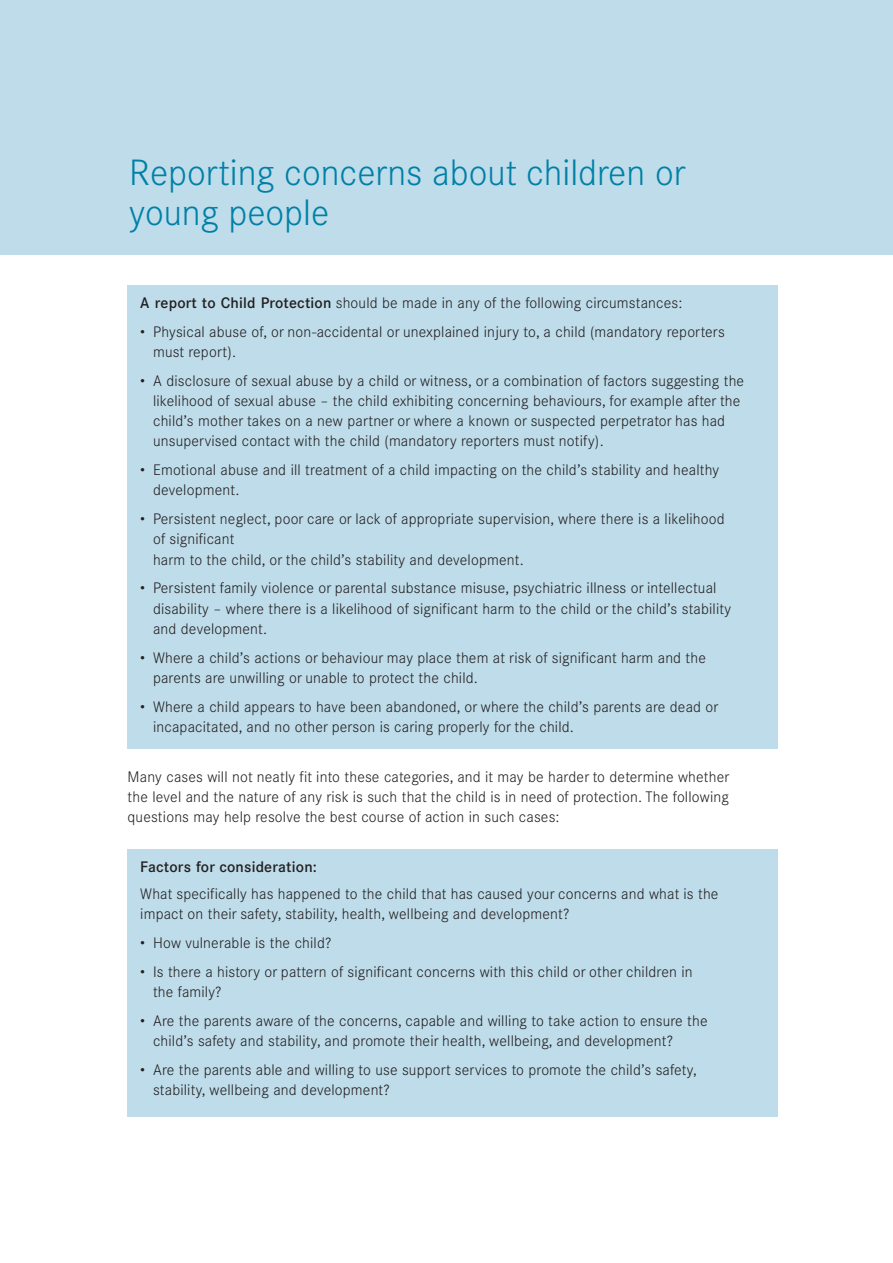
<style>
.page{position:relative;width:893px;height:1263px;background:#fff}
.page>*{position:absolute;margin:0;border:0;box-sizing:border-box;transform-origin:0 0}
.t1{font:300 36px/40.5px "Corporate SBQ";color:#0080a7}
.t2{font:300 15px/20.2px "Corporate SBQ";letter-spacing:.01em;color:#231f20}
.t3{font:500 15px "Corporate SBQ";letter-spacing:.01em;color:#231f20}
.s1{font-weight:500}
</style>
<div class="page">
<div style="left:0;top:0;width:893px;height:255px;background:#bedce9"></div>
<div style="left:128px;top:849px;width:650px;height:267px;background:#bedce9"></div>
<div style="left:128px;top:285px;width:650px;height:463px;background:#bedce9"></div>
<h1 class="t1" style="left:129px;top:155px;width:558px">Reporting concerns about children or young people</h1>
<p class="t2" style="left:140px;top:294px;width:544px"><span class="s1">A report to Child Protection</span> should be made in any of the following circumstances:</p>
<p class="t2" style="left:153px;top:323px;width:573px;text-indent:-13px">• Physical abuse of, or non-accidental or unexplained injury to, a child (mandatory reporters must report).</p>
<p class="t2" style="left:153px;top:372px;width:593px;text-indent:-13px">• A disclosure of sexual abuse by a child or witness, or a combination of factors suggesting the likelihood of sexual abuse – the child exhibiting concerning behaviours, for example after the child’s mother takes on a new partner or where a known or suspected perpetrator has had unsupervised contact with the child (mandatory reporters must notify).</p>
<p class="t2" style="left:153px;top:461px;width:568px;text-indent:-13px">• Emotional abuse and ill treatment of a child impacting on the child’s stability and healthy development.</p>
<p class="t2" style="left:153px;top:510px;width:573px;text-indent:-13px">• Persistent neglect, poor care or lack of appropriate supervision, where there is a likelihood of significant<br>harm to the child, or the child’s stability and development.</p>
<p class="t2" style="left:153px;top:579px;width:580px;text-indent:-13px">• Persistent family violence or parental substance misuse, psychiatric illness or intellectual disability – where there is a likelihood of significant harm to the child or the child’s stability and development.</p>
<p class="t2" style="left:153px;top:649px;width:554px;text-indent:-13px">• Where a child’s actions or behaviour may place them at risk of significant harm and the parents are unwilling or unable to protect the child.</p>
<p class="t2" style="left:153px;top:698px;width:567px;text-indent:-13px">• Where a child appears to have been abandoned, or where the child’s parents are dead or incapacitated, and no other person is caring properly for the child.</p>
<p class="t2" style="left:128px;top:768px;width:603px;text-align:justify">Many cases will not neatly fit into these categories, and it may be harder to determine whether the level and the nature of any risk is such that the child is in need of protection. The following questions may help resolve the best course of action in such cases:</p>
<p class="t3" style="left:140px;top:862px;width:178px">Factors for consideration:</p>
<p class="t2" style="left:140px;top:885px;width:580px">What specifically has happened to the child that has caused your concerns and what is the impact on their safety, stability, health, wellbeing and development?</p>
<p class="t2" style="left:140px;top:934px;width:193px">• How vulnerable is the child?</p>
<p class="t2" style="left:153px;top:963px;width:541px;text-indent:-13px">• Is there a history or pattern of significant concerns with this child or other children in the family?</p>
<p class="t2" style="left:153px;top:1012px;width:556px;text-indent:-13px">• Are the parents aware of the concerns, capable and willing to take action to ensure the child’s safety and stability, and promote their health, wellbeing, and development?</p>
<p class="t2" style="left:153px;top:1061px;width:545px;text-indent:-13px">• Are the parents able and willing to use support services to promote the child’s safety, stability, wellbeing and development?</p>
</div>
